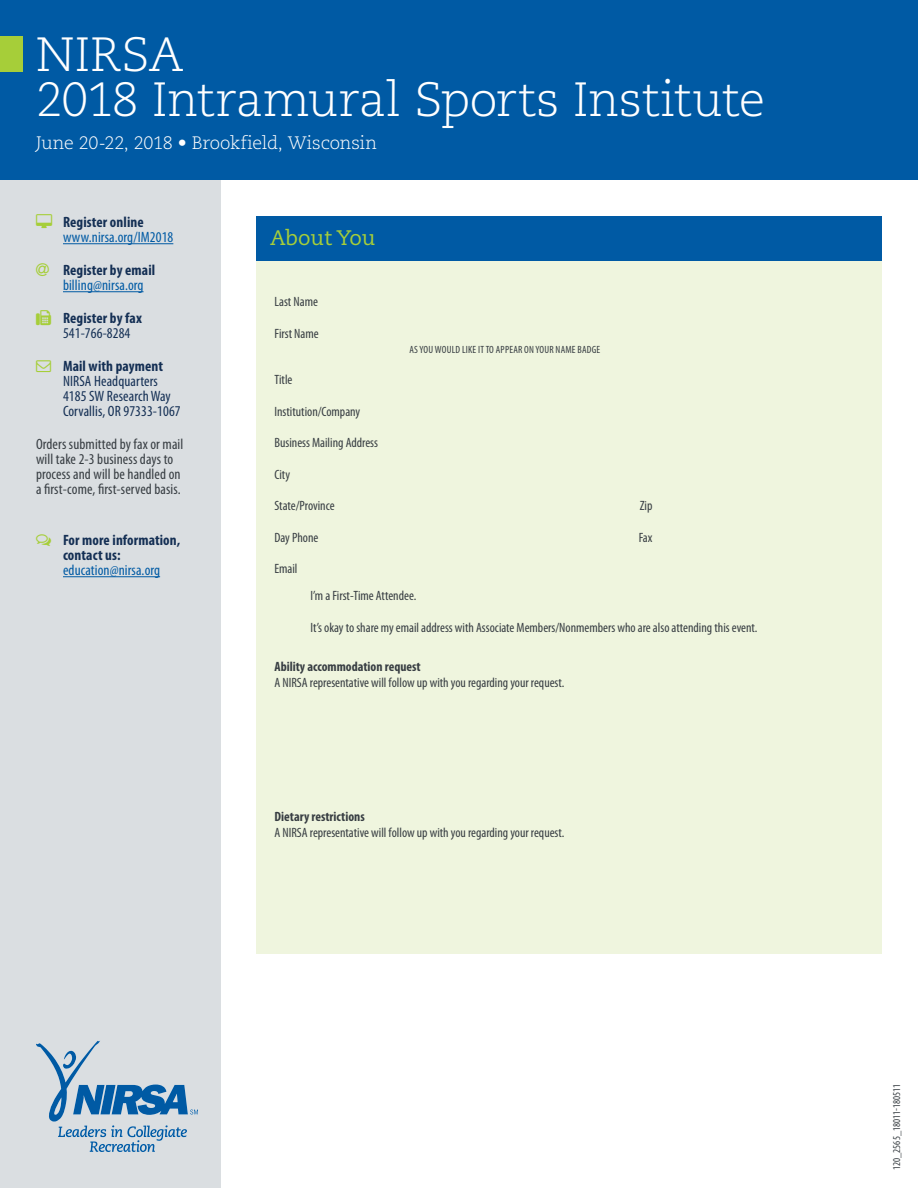
<style>
.page{position:relative;width:918px;height:1188px;background:#fff}
.page>*{position:absolute;margin:0;border:0;box-sizing:border-box;transform-origin:0 0}
.t1{font:300 48px/45px "Caecilia";letter-spacing:-.005em;color:#fff}
.form-box-h1{font:21px "Caecilia";color:#a6ce39}
.t2{font:300 18px "Caecilia";letter-spacing:-.01em;color:#fff}
.sidebar_p{font:condensed 15px/15px "Myriad Pro";letter-spacing:.01em;color:#373d42}
.t3{font:700 condensed 15px/15px "Myriad Pro";letter-spacing:.01em;color:#142f54}
.t4{font:condensed 15px/15px "Myriad Pro";letter-spacing:.01em;color:#142f54}
.t5{font:condensed 15px/15px "Myriad Pro";letter-spacing:.01em;color:#005aa4}
.form-box-input-p{font:condensed 13.5px "Myriad Pro";color:#373d42}
.form-box-button-on-l{font:condensed 13.5px "Myriad Pro";color:#373d42}
.form-box-input-CORES{font:condensed 13.5px "Myriad Pro";color:#373d42}
.form-box-h4{font:700 condensed 13.5px "Myriad Pro";color:#373d42}
.form-box-input-note{font:condensed 10.5px "Myriad Pro";letter-spacing:.02em;color:#373d42}
.form-box-input-note-2{font:condensed 10.5px "Myriad Pro";color:#373d42}
.s1{font-weight:700;color:#142f54}
.s2{font-weight:400}
.s3{font-weight:700}
.s4{font-weight:400;color:#005aa4}
</style>
<div class="page">
<div style="left:0;top:180px;width:220px;height:1008px;background:#dadee1"></div>
<hr style="left:63px;top:243px;width:110px;height:1px;background:#005aa4">
<hr style="left:63px;top:291px;width:81px;height:1px;background:#005aa4">
<hr style="left:63px;top:576px;width:97px;height:1px;background:#005aa4">
<svg style="left:36px;top:1041px;width:162px;height:111px"></svg>
<div style="left:0;top:0;width:918px;height:180px;background:#005aa4"></div>
<div style="left:256px;top:261px;width:626px;height:693px;background:#eff5de"></div>
<div style="left:256px;top:216px;width:626px;height:45px;background:#005aa4"></div>
<div style="left:0;top:36px;width:22px;height:36px;background:#a6ce39"></div>
<h1 class="t1" style="left:36px;top:33px;width:731px">NIRSA<br>2018 Intramural Sports Institute</h1>
<h3 class="t2" style="left:36px;top:133px;width:343px">June 20-22, 2018 • Brookfield, Wisconsin</h3>
<p class="t5" style="left:63px;top:215px;width:112px"><span class="s1">Register online </span>www.nirsa.org/IM2018</p>
<p class="t5" style="left:63px;top:263px;width:94px"><span class="s1">Register by email </span>billing@nirsa.org</p>
<p class="t3" style="left:63px;top:311px;width:80px">Register by fax<br><span class="s2">541-766-8284</span></p>
<p class="t4" style="left:63px;top:359px;width:119px"><span class="s3">Mail with payment<br></span>NIRSA Headquarters<br>4185 SW Research Way<br>Corvallis, OR 97333-1067</p>
<p class="sidebar_p" style="left:36px;top:437px;width:149px">Orders submitted by fax or mail will take 2-3 business days to process and will be handled on a first-come, first-served basis.</p>
<p class="t3" style="left:63px;top:533px;width:119px">For more information, contact us: <span class="s4">education@nirsa.org</span></p>
<p class="form-box-h1" style="left:270px;top:225px;width:107px">About You</p>
<p class="form-box-input-CORES" style="left:274px;top:294px;width:45px">Last Name</p>
<p class="form-box-input-CORES" style="left:274px;top:326px;width:46px">First Name</p>
<p class="form-box-input-note" style="left:409px;top:343px;width:192px">AS YOU WOULD LIKE IT TO APPEAR ON YOUR NAME BADGE</p>
<p class="form-box-input-CORES" style="left:274px;top:372px;width:20px">Title</p>
<p class="form-box-input-CORES" style="left:274px;top:404px;width:87px">Institution/Company</p>
<p class="form-box-input-CORES" style="left:274px;top:435px;width:105px">Business Mailing Address</p>
<p class="form-box-input-CORES" style="left:274px;top:467px;width:17px">City</p>
<p class="form-box-input-CORES" style="left:274px;top:498px;width:62px">State/Province</p>
<p class="form-box-input-CORES" style="left:640px;top:498px;width:14px">Zip</p>
<p class="form-box-input-CORES" style="left:274px;top:530px;width:45px">Day Phone</p>
<p class="form-box-input-CORES" style="left:639px;top:530px;width:15px">Fax</p>
<p class="form-box-input-CORES" style="left:274px;top:561px;width:25px">Email</p>
<p class="form-box-button-on-l" style="left:310px;top:588px;width:107px">I’m a First-Time Attendee.</p>
<p class="form-box-button-on-l" style="left:310px;top:620px;width:448px">It’s okay to share my email address with Associate Members/Nonmembers who are also attending this event.</p>
<p class="form-box-h4" style="left:274px;top:659px;width:148px">Ability accommodation request</p>
<p class="form-box-input-p" style="left:274px;top:675px;width:291px">A NIRSA representative will follow up with you regarding your request.</p>
<p class="form-box-h4" style="left:274px;top:809px;width:92px">Dietary restrictions</p>
<p class="form-box-input-p" style="left:274px;top:825px;width:291px">A NIRSA representative will follow up with you regarding your request.</p>
<p class="form-box-input-note-2" style="left:891px;top:1170px;width:88px;rotate:-90deg">120_2565_18011-180511</p>
</div>
